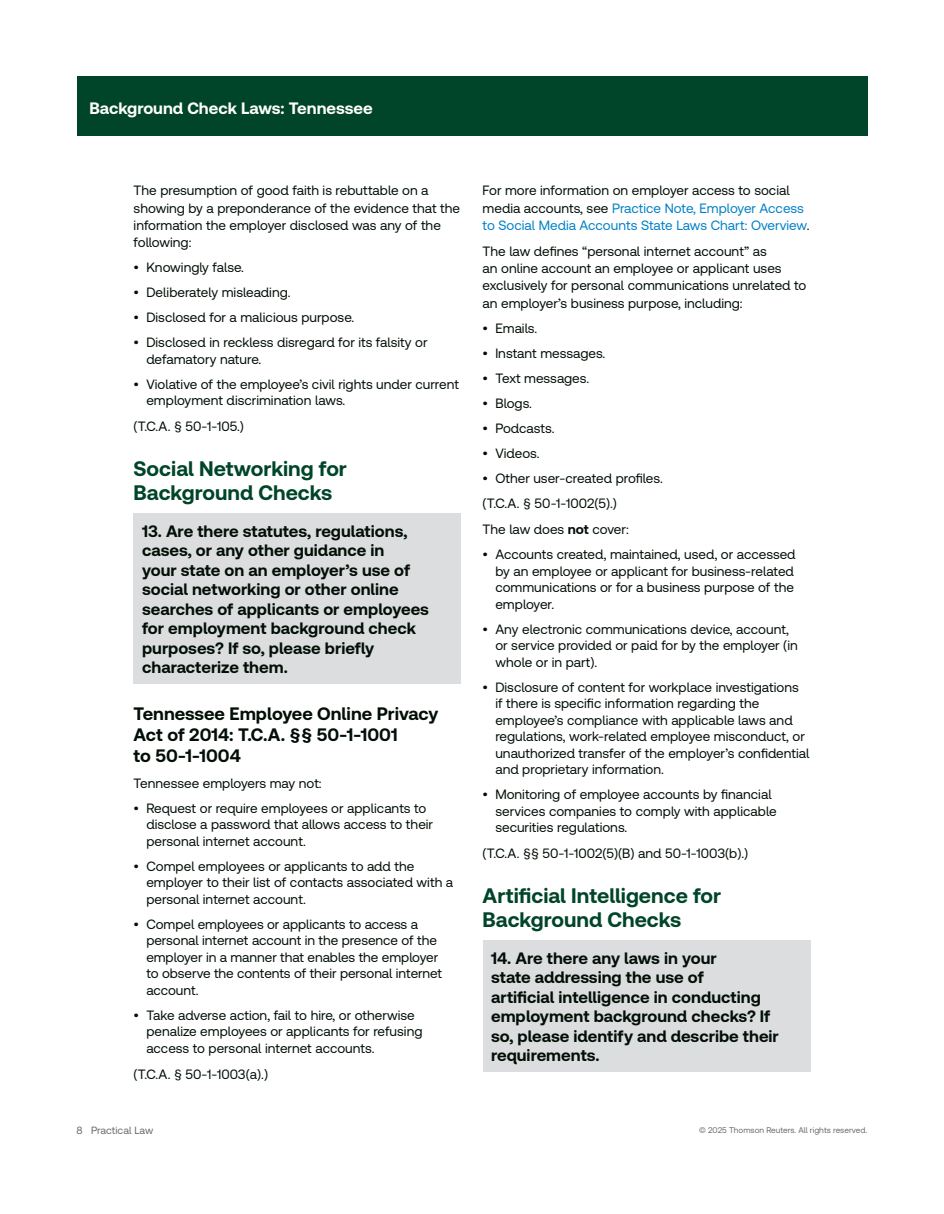
<style>
.page{position:relative;width:944px;height:1214px;background:#fff}
.page>*{position:absolute;margin:0;border:0;box-sizing:border-box;transform-origin:0 0}
.t1{font:700 21px/24px "Clario";color:#004529}
.t2{font:700 18px/21px "Clario";color:#020f06}
.t3{font:700 16.5px/19.5px "Clario";color:#020f06}
.t4{font:700 16.5px "Clario";color:#fff}
.t5{font:13.5px/16.5px "Clario";color:#020f06}
.t6{font:13.5px/17.2px "Clario";color:#0081c7}
.t7{font:10.5px "Clario";color:#676d66}
.t8{font:8.25px "Clario";color:#676d66}
.s1{color:#020f06}
.s2{font-weight:700}
</style>
<div class="page">
<div style="left:77px;top:77px;width:790px;height:59px;background:#004529"></div>
<div style="left:134px;top:513px;width:327px;height:170px;background:#dcdddf"></div>
<div style="left:482px;top:940px;width:328px;height:131px;background:#dcdddf"></div>
<p class="t4" style="left:89px;top:98px;width:285px">Background Check Laws: Tennessee</p>
<p class="t5" style="left:134px;top:182px;width:328px;line-height:17.2px">The presumption of good faith is rebuttable on a showing by a preponderance of the evidence that the information the employer disclosed was any of the following:</p>
<p class="t5" style="left:134px;top:259px;width:112px">• Knowingly false.</p>
<p class="t5" style="left:134px;top:284px;width:158px">• Deliberately misleading.</p>
<p class="t5" style="left:134px;top:309px;width:222px">• Disclosed for a malicious purpose.</p>
<p class="t5" style="left:146px;top:334px;width:283px;text-indent:-13px">• Disclosed in reckless disregard for its falsity or defamatory nature.</p>
<p class="t5" style="left:146px;top:375px;width:314px;text-indent:-13px">• Violative of the employee’s civil rights under current employment discrimination laws.</p>
<p class="t5" style="left:134px;top:417px;width:112px">(T.C.A. § 50-1-105.)</p>
<h1 class="t1" style="left:134px;top:456px;width:215px">Social Networking for<br>Background Checks</h1>
<p class="t3" style="left:142px;top:521px;width:288px">13. Are there statutes, regulations, cases, or any other guidance in<br>your state on an employer’s use of social networking or other online searches of applicants or employees for employment background check purposes? If so, please briefly characterize them.</p>
<h2 class="t2" style="left:134px;top:702px;width:306px">Tennessee Employee Online Privacy<br>Act of 2014: T.C.A. §§ 50-1-1001<br>to 50-1-1004</h2>
<p class="t5" style="left:134px;top:774px;width:190px">Tennessee employers may not:</p>
<p class="t5" style="left:146px;top:799px;width:288px;text-indent:-13px">• Request or require employees or applicants to disclose a password that allows access to their personal internet account.</p>
<p class="t5" style="left:146px;top:857px;width:308px;text-indent:-13px">• Compel employees or applicants to add the employer to their list of contacts associated with a personal internet account.</p>
<p class="t5" style="left:146px;top:915px;width:297px;text-indent:-13px">• Compel employees or applicants to access a personal internet account in the presence of the employer in a manner that enables the employer to observe the contents of their personal internet account.</p>
<p class="t5" style="left:146px;top:1006px;width:277px;text-indent:-13px">• Take adverse action, fail to hire, or otherwise penalize employees or applicants for refusing access to personal internet accounts.</p>
<p class="t5" style="left:134px;top:1065px;width:136px">(T.C.A. § 50-1-1003(a).)</p>
<p class="t6" style="left:482px;top:182px;width:328px"><span class="s1">For more information on employer access to social media accounts, see</span> Practice Note, Employer Access to Social Media Accounts State Laws Chart: Overview<span class="s1">.</span></p>
<p class="t5" style="left:482px;top:242px;width:325px;line-height:17.2px">The law defines “personal internet account” as<br>an online account an employee or applicant uses exclusively for personal communications unrelated to an employer’s business purpose, including:</p>
<p class="t5" style="left:482px;top:319px;width:56px">• Emails.</p>
<p class="t5" style="left:482px;top:344px;width:124px">• Instant messages.</p>
<p class="t5" style="left:482px;top:369px;width:108px">• Text messages.</p>
<p class="t5" style="left:482px;top:394px;width:51px">• Blogs.</p>
<p class="t5" style="left:482px;top:419px;width:73px">• Podcasts.</p>
<p class="t5" style="left:482px;top:444px;width:58px">• Videos.</p>
<p class="t5" style="left:482px;top:464px;width:182px;line-height:25.8px">• Other user-created profiles. (T.C.A. § 50-1-1002(5).)<br>The law does <span class="s2">not</span> cover:</p>
<p class="t5" style="left:495px;top:546px;width:302px;text-indent:-13px">• Accounts created, maintained, used, or accessed by an employee or applicant for business-related communications or for a business purpose of the employer.</p>
<p class="t5" style="left:495px;top:620px;width:304px;text-indent:-13px">• Any electronic communications device, account, or service provided or paid for by the employer (in whole or in part).</p>
<p class="t5" style="left:495px;top:678px;width:316px;text-indent:-13px">• Disclosure of content for workplace investigations<br>if there is specific information regarding the employee’s compliance with applicable laws and regulations, work-related employee misconduct, or unauthorized transfer of the employer’s confidential and proprietary information.</p>
<p class="t5" style="left:495px;top:786px;width:283px;text-indent:-13px">• Monitoring of employee accounts by financial services companies to comply with applicable securities regulations.</p>
<p class="t5" style="left:482px;top:844px;width:267px">(T.C.A. §§ 50-1-1002(5)(B) and 50-1-1003(b).)</p>
<h1 class="t1" style="left:482px;top:883px;width:240px">Artificial Intelligence for<br>Background Checks</h1>
<p class="t3" style="left:491px;top:947px;width:289px">14. Are there any laws in your<br>state addressing the use of<br>artificial intelligence in conducting employment background checks? If so, please identify and describe their requirements.</p>
<p class="t7" style="left:77px;top:1124px;width:78px">8 Practical Law</p>
<p class="t8" style="left:699px;top:1124px;width:170px">© 2025 Thomson Reuters. All rights reserved.</p>
</div>
